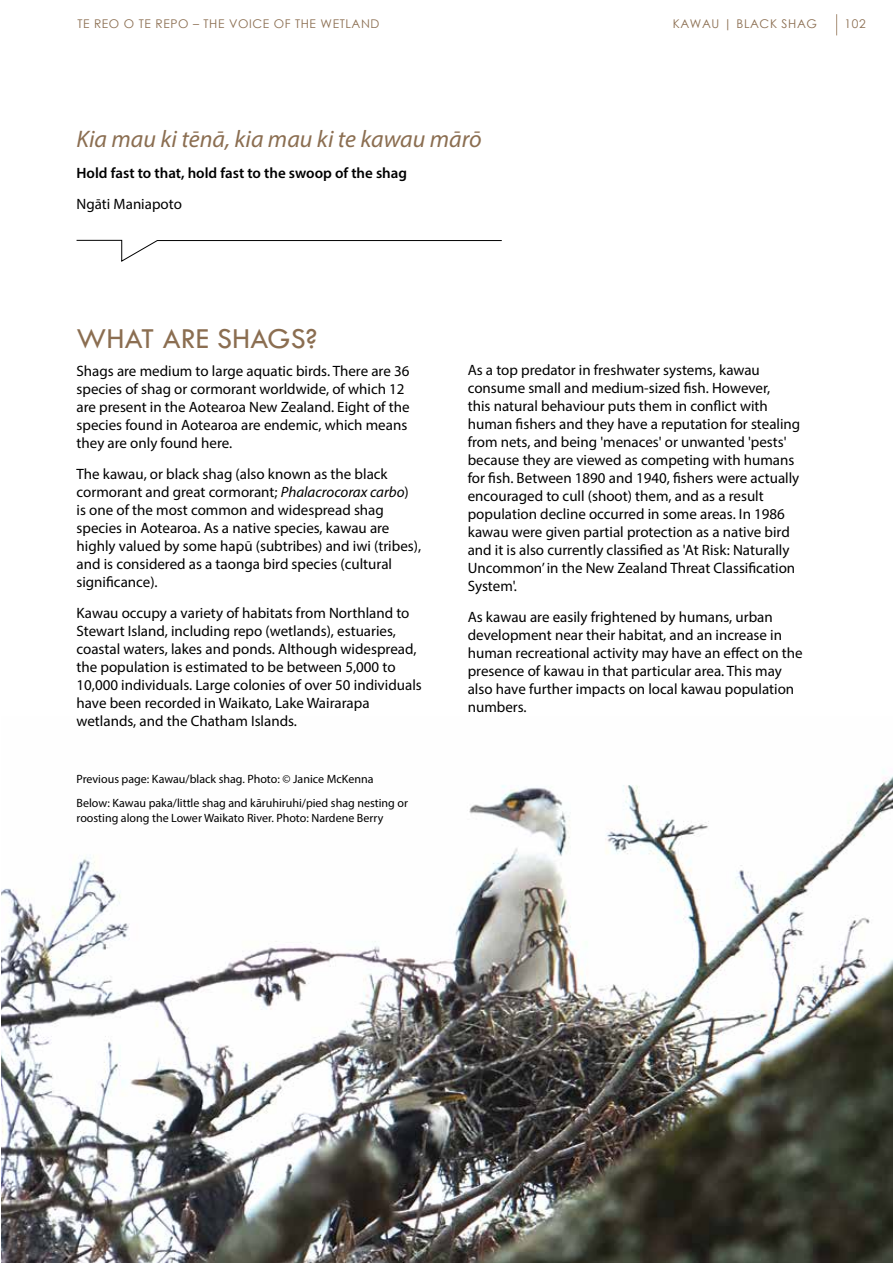
<style>
.page{position:relative;width:893px;height:1263px;background:#fff}
.page>*{position:absolute;margin:0;border:0;box-sizing:border-box;transform-origin:0 0}
.t1{font:30px "Tw Cen";color:#8b6e51}
.t2{font:italic 24px "Myriad Pro";color:#8b6e51}
.t3{font:15px/18px "Myriad Pro";color:#000}
.t4{font:600 15px "Myriad Pro";color:#000}
.t5{font:12px/15px "Myriad Pro";color:#000}
.t6{font:12px "Century Gothic";letter-spacing:.05em;color:#8b6e51}
.s1{font-style:italic}
</style>
<div class="page">
<svg style="left:836px;top:14px;width:1px;height:21px"></svg>
<img style="left:1px;top:770px;width:892px;height:493px">
<svg style="left:76px;top:240px;width:426px;height:22px"></svg>
<p class="t6" style="left:77px;top:15px;width:304px">TE REO O TE REPO – THE VOICE OF THE WETLAND</p>
<p class="t6" style="left:673px;top:15px;width:146px">KAWAU | BLACK SHAG</p>
<p class="t6" style="left:845px;top:15px;width:23px">102</p>
<h2 class="t2" style="left:77px;top:124px;width:407px">Kia mau ki tēnā, kia mau ki te kawau mārō</h2>
<p class="t4" style="left:77px;top:163px;width:332px">Hold fast to that, hold fast to the swoop of the shag</p>
<p class="t3" style="left:77px;top:194px;width:107px">Ngāti Maniapoto</p>
<h1 class="t1" style="left:77px;top:320px;width:242px">WHAT ARE SHAGS?</h1>
<p class="t3" style="left:77px;top:362px;width:335px">Shags are medium to large aquatic birds. There are 36 species of shag or cormorant worldwide, of which 12 are present in the Aotearoa New Zealand. Eight of the species found in Aotearoa are endemic, which means they are only found here.</p>
<p class="t3" style="left:77px;top:465px;width:346px">The kawau, or black shag (also known as the black cormorant and great cormorant; <span class="s1">Phalacrocorax carbo</span>) is one of the most common and widespread shag species in Aotearoa. As a native species, kawau are highly valued by some hapū (subtribes) and iwi (tribes), and is considered as a taonga bird species (cultural significance).</p>
<p class="t3" style="left:77px;top:603px;width:347px">Kawau occupy a variety of habitats from Northland to Stewart Island, including repo (wetlands), estuaries, coastal waters, lakes and ponds. Although widespread, the population is estimated to be between 5,000 to 10,000 individuals. Large colonies of over 50 individuals have been recorded in Waikato, Lake Wairarapa wetlands, and the Chatham Islands.</p>
<p class="t5" style="left:77px;top:771px;width:298px">Previous page: Kawau/black shag. Photo: © Janice McKenna</p>
<p class="t5" style="left:77px;top:795px;width:333px">Below: Kawau paka/little shag and kāruhiruhi/pied shag nesting or roosting along the Lower Waikato River. Photo: Nardene Berry</p>
<p class="t3" style="left:468px;top:361px;width:334px">As a top predator in freshwater systems, kawau consume small and medium-sized fish. However,<br>this natural behaviour puts them in conflict with human fishers and they have a reputation for stealing from nets, and being 'menaces' or unwanted 'pests' because they are viewed as competing with humans for fish. Between 1890 and 1940, fishers were actually encouraged to cull (shoot) them, and as a result population decline occurred in some areas. In 1986 kawau were given partial protection as a native bird and it is also currently classified as 'At Risk: Naturally Uncommon’ in the New Zealand Threat Classification System'.</p>
<p class="t3" style="left:468px;top:607px;width:336px">As kawau are easily frightened by humans, urban development near their habitat, and an increase in human recreational activity may have an effect on the presence of kawau in that particular area. This may also have further impacts on local kawau population numbers.</p>
</div>
